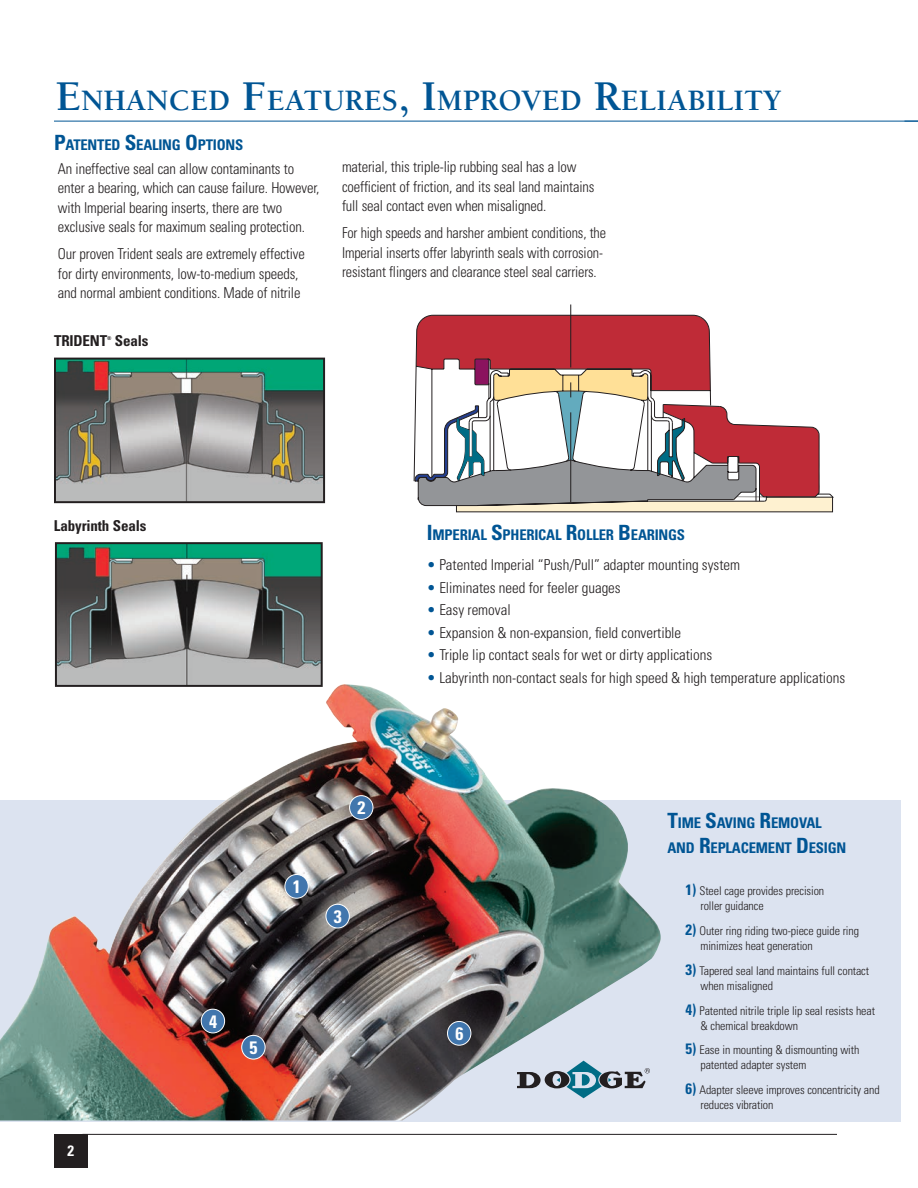
<style>
.page{position:relative;width:918px;height:1188px;background:#fff}
.page>*{position:absolute;margin:0;border:0;box-sizing:border-box;transform-origin:0 0}
.t1{font:700 30.45px "Berkeley Std";color:#005594}
.t2{font:700 condensed 18px "Univers LT Std";color:#fff}
.t3{font:300 condensed 15px/19.5px "Univers LT Std";letter-spacing:-.01em;color:#231f20}
.t4{font:300 condensed 15px/19.5px "Univers LT Std";letter-spacing:-.01em;color:#231f20;scale:.95 1}
.t5{font:700 condensed 15px "Univers LT Std";letter-spacing:-.01em;color:#231f20}
.t6{font:700 condensed 15px "Univers LT Std";color:#fff}
.t7{font:700 condensed 14.7px/25.2px "Univers LT Std";letter-spacing:-.015em;color:#005594}
.t8{font:300 condensed 12px/15px "Univers LT Std";letter-spacing:-.01em;color:#231f20}
.t9{font:700 condensed 5.25px "Univers LT Std";color:#231f20}
.s1{font-size:43.5px}
.s2{font-size:21px}
.s3{color:#005594}
.s4{font-weight:700;font-size:15px;color:#005594}
</style>
<div class="page">
<div style="left:54px;top:1134px;width:34px;height:34px;background:#231f20"></div>
<hr style="left:82px;top:1134px;width:755px;height:1px;background:#231f20">
<hr style="left:54px;top:121px;width:864px;height:1px;background:#005594">
<img style="left:57px;top:361px;width:265px;height:139px">
<div style="left:54px;top:358px;width:271px;height:145px;border:2px solid #231f20"></div>
<img style="left:58px;top:545px;width:262px;height:139px">
<div style="left:55px;top:542px;width:268px;height:145px;border:2px solid #231f20"></div>
<div style="left:456px;top:497px;width:377px;height:15px;background:#fef1d0"></div>
<svg style="left:415px;top:304px;width:404px;height:202px"></svg>
<div style="left:0;top:801px;width:901px;height:321px;background:#dce3f0"></div>
<img style="left:0;top:684px;width:662px;height:436px">
<div style="left:285px;top:875px;width:23px;height:23px;background:#4176ad;border-radius:50%"></div>
<div style="left:285px;top:874px;width:24px;height:25px;border:1px solid #fff;border-radius:50%"></div>
<div style="left:326px;top:904px;width:23px;height:24px;background:#4176ad;border-radius:50%"></div>
<div style="left:326px;top:904px;width:24px;height:24px;border:1px solid #fff;border-radius:50%"></div>
<div style="left:350px;top:796px;width:23px;height:23px;background:#4176ad;border-radius:50%"></div>
<div style="left:349px;top:795px;width:24px;height:25px;border:1px solid #fff;border-radius:50%"></div>
<div style="left:201px;top:1009px;width:24px;height:24px;background:#4176ad;border-radius:50%"></div>
<div style="left:201px;top:1009px;width:24px;height:24px;border:1px solid #fff;border-radius:50%"></div>
<div style="left:242px;top:1035px;width:23px;height:24px;background:#4176ad;border-radius:50%"></div>
<div style="left:241px;top:1035px;width:24px;height:24px;border:1px solid #fff;border-radius:50%"></div>
<div style="left:448px;top:1021px;width:23px;height:24px;background:#4176ad;border-radius:50%"></div>
<div style="left:447px;top:1021px;width:24px;height:25px;border:1px solid #fff;border-radius:50%"></div>
<svg style="left:517px;top:1061px;width:133px;height:37px"></svg>
<h1 class="t1" style="left:56px;top:84px;width:728px"><span class="s1">E</span>NHANCED <span class="s1">F</span>EATURES<span class="s1">, I</span>MPROVED <span class="s1">R</span>ELIABILITY</h1>
<p class="t7" style="left:54px;top:132px;width:190px"><span class="s2">P</span>ATENTED <span class="s2">S</span>EALING <span class="s2">O</span> PTIONS</p>
<p class="t3" style="left:58px;top:159px;width:263px">An ineffective seal can allow contaminants to enter a bearing, which can cause failure. However, with Imperial bearing inserts, there are two exclusive seals for maximum sealing protection.</p>
<p class="t3" style="left:58px;top:244px;width:248px">Our proven Trident seals are extremely effective for dirty environments, low-to-medium speeds, and normal ambient conditions. Made of nitrile</p>
<p class="t5" style="left:54px;top:331px;width:55px">TRIDENT</p>
<p class="t9" style="left:107px;top:335px;width:6px">®</p>
<p class="t5" style="left:115px;top:331px;width:35px">Seals</p>
<p class="t3" style="left:342px;top:157px;width:254px">material, this triple-lip rubbing seal has a low coefficient of friction, and its seal land maintains full seal contact even when misaligned.</p>
<p class="t4" style="left:342px;top:223px;width:279px">For high speeds and harsher ambient conditions, the<br>Imperial inserts offer labyrinth seals with corrosion&shy;resistant flingers and clearance steel seal carriers.</p>
<p class="t5" style="left:54px;top:516px;width:94px">Labyrinth Seals</p>
<p class="t7" style="left:427px;top:522px;width:258px"><span class="s2">I</span>MPERIAL <span class="s2">S</span>PHERICAL <span class="s2">R</span>OLLER <span class="s2">B</span>EARINGS</p>
<p class="t3" style="left:427px;top:555px;width:315px"><span class="s3">•</span> Patented Imperial “Push/Pull” adapter mounting system</p>
<p class="t3" style="left:427px;top:578px;width:195px"><span class="s3">•</span> Eliminates need for feeler guages</p>
<p class="t3" style="left:427px;top:600px;width:85px"><span class="s3">•</span> Easy removal</p>
<p class="t3" style="left:427px;top:623px;width:256px"><span class="s3">•</span> Expansion &amp; non-expansion, field convertible</p>
<p class="t3" style="left:427px;top:645px;width:287px"><span class="s3">•</span> Triple lip contact seals for wet or dirty applications</p>
<p class="t3" style="left:427px;top:668px;width:420px"><span class="s3">•</span> Labyrinth non-contact seals for high speed &amp; high temperature applications</p>
<p class="t6" style="left:67px;top:1142px;width:8px">2</p>
<p class="t2" style="left:293px;top:876px;width:9px">1</p>
<p class="t2" style="left:358px;top:797px;width:9px">2</p>
<p class="t2" style="left:334px;top:905px;width:9px">3</p>
<p class="t2" style="left:209px;top:1010px;width:9px">4</p>
<p class="t2" style="left:250px;top:1036px;width:9px">5</p>
<p class="t2" style="left:455px;top:1022px;width:9px">6</p>
<p class="t7" style="left:668px;top:810px;width:180px"><span class="s2">T</span>IME <span class="s2">S</span>AVING <span class="s2">R</span>EMOVAL<br>AND <span class="s2">R</span>EPLACEMENT <span class="s2">D</span>ESIGN</p>
<p class="t8" style="left:701px;top:883px;width:125px;text-indent:-15px"><span class="s4">1)</span> Steel cage provides precision roller guidance</p>
<p class="t8" style="left:701px;top:923px;width:160px;text-indent:-15px"><span class="s4">2)</span> Outer ring riding two-piece guide ring minimizes heat generation</p>
<p class="t8" style="left:701px;top:963px;width:170px;text-indent:-15px"><span class="s4">3)</span> Tapered seal land maintains full contact when misaligned</p>
<p class="t8" style="left:701px;top:1003px;width:176px;text-indent:-15px"><span class="s4">4)</span> Patented nitrile triple lip seal resists heat &amp; chemical breakdown</p>
<p class="t8" style="left:701px;top:1043px;width:160px;text-indent:-15px"><span class="s4">5)</span> Ease in mounting &amp; dismounting with patented adapter system</p>
<p class="t8" style="left:701px;top:1083px;width:181px;text-indent:-15px"><span class="s4">6)</span> Adapter sleeve improves concentricity and reduces vibration</p>
</div>
